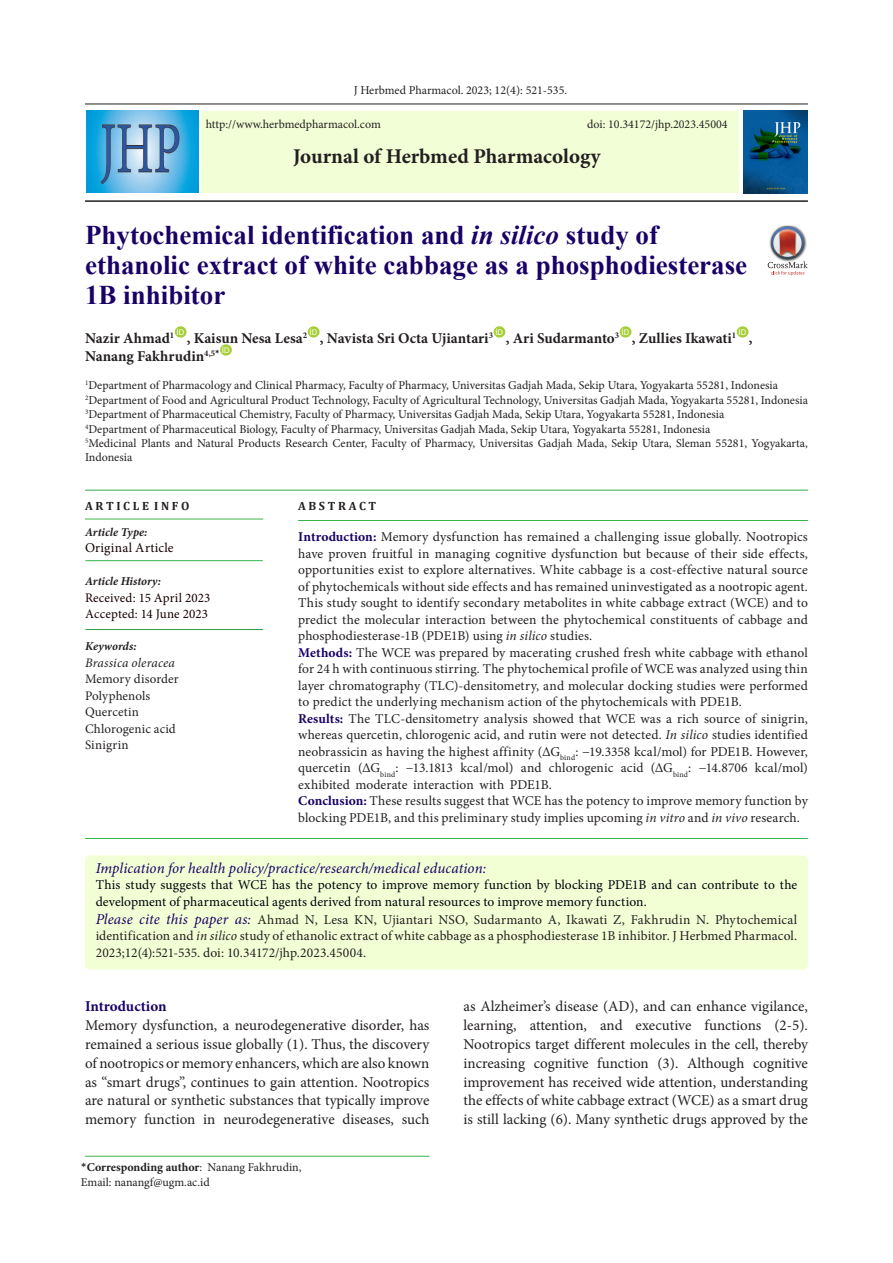
<style>
.page{position:relative;width:893px;height:1263px;background:#fff}
.page>*{position:absolute;margin:0;border:0;box-sizing:border-box;transform-origin:0 0}
.t1{font:700 27px/30px "Times New Roman";color:#190066}
.t2{font:700 21px "Minion Pro";color:#231f20}
.t3{font:15px/18.9px "Minion Pro";color:#231f20;text-align:justify}
.t4{font:700 15px "Minion Pro";color:#231f20}
.abstract{font:italic 15px "Minion Pro";letter-spacing:.005em;color:#190066}
.t5{font:700 15px "Minion Pro";letter-spacing:-.005em;color:#190066}
.abstract-2{font:13.5px/16.5px "Minion Pro";letter-spacing:.005em;color:#231f20;text-align:justify}
.abstract-3{font:13.5px/16.5px "Minion Pro";letter-spacing:.005em;color:#00000b}
.t6{font:13.5px "Minion Pro";letter-spacing:.025em;color:#170000}
.t7{font:13.05px "Minion Pro";letter-spacing:.005em;color:#231f20}
.t8{font:13.05px "Minion Pro";letter-spacing:.005em;color:#170000}
.t9{font:italic 13.05px "Minion Pro";letter-spacing:.015em;color:#231f20}
.t10{font:13.05px "Minion Pro";letter-spacing:.025em;color:#231f20}
.t11{font:12px/14.4px "Minion Pro";color:#231f20}
.t12{font:700 12px "Minion Pro";color:#231f20}
.t13{font:italic 700 12px "Minion Pro";color:#231f20}
.t14{font:700 12px "Cambria";color:#231f20}
.t15{font:7.8px "Arial";color:#fff}
.s1{font-style:italic}
.s2{font-weight:700;color:#190066}
.s3{font-style:italic;font-size:15px;color:#190066}
.s4{font-family:"Calibri";font-weight:400}
.s5{font-weight:400}
</style>
<div class="page">
<hr style="left:85px;top:104px;width:723px;height:1px;background:#231f20">
<hr style="left:85px;top:200px;width:723px;height:2px;background:#231f20">
<div style="left:201px;top:111px;width:538px;height:81px;background:#f2ffd6"></div>
<div style="left:175px;top:326px;width:12px;height:12px;background:#a6ce39;border-radius:50%"></div>
<div style="left:308px;top:326px;width:11px;height:12px;background:#a6ce39;border-radius:50%"></div>
<div style="left:494px;top:326px;width:11px;height:12px;background:#a6ce39;border-radius:50%"></div>
<div style="left:620px;top:326px;width:11px;height:12px;background:#a6ce39;border-radius:50%"></div>
<div style="left:737px;top:326px;width:11px;height:12px;background:#a6ce39;border-radius:50%"></div>
<div style="left:220px;top:344px;width:12px;height:12px;background:#a6ce39;border-radius:50%"></div>
<hr style="left:85px;top:1156px;width:344px;height:1px;background:#3ab54a">
<div style="left:85px;top:855px;width:723px;height:115px;background:#f2ffd5;border-radius:5px"></div>
<hr style="left:298px;top:520px;width:510px;height:1px;background:#35b44a">
<hr style="left:85px;top:490px;width:723px;height:1px;background:#30ad4a">
<hr style="left:85px;top:838px;width:723px;height:1px;background:#35b44a">
<hr style="left:85px;top:519px;width:178px;height:1px;background:#42b649">
<hr style="left:85px;top:629px;width:178px;height:1px;background:#2c9c47">
<hr style="left:85px;top:560px;width:178px;height:1px;background:#35b44a">
<img style="left:744px;top:111px;width:64px;height:83px">
<img style="left:85px;top:111px;width:114px;height:81px">
<img style="left:782px;top:225px;width:12px;height:1px">
<svg style="left:768px;top:226px;width:40px;height:49px"></svg>
<p class="t11" style="left:354px;top:83px;width:215px">J Herbmed Pharmacol. 2023; 12(4): 521-535.</p>
<p class="t11" style="left:206px;top:117px;width:177px">http://www.herbmedpharmacol.com</p>
<p class="t11" style="left:587px;top:117px;width:142px">doi: 10.34172/jhp.2023.45004</p>
<p class="t2" style="left:293px;top:142px;width:309px">Journal of Herbmed Pharmacology</p>
<p class="t1" style="left:85px;top:219px;width:664px">Phytochemical identification and <span class="s1">in silico</span> study of ethanolic extract of white cabbage as a phosphodiesterase<br>1B inhibitor</p>
<p class="t4" style="left:85px;top:328px;width:91px">Nazir Ahmad<sup>1</sup></p>
<p class="t15" style="left:177px;top:327px;width:9px">ID</p>
<p class="t15" style="left:310px;top:327px;width:9px">ID</p>
<p class="t15" style="left:495px;top:327px;width:9px">ID</p>
<p class="t15" style="left:622px;top:327px;width:9px">ID</p>
<p class="t15" style="left:739px;top:327px;width:9px">ID</p>
<p class="t4" style="left:187px;top:328px;width:122px">, Kaisun Nesa Lesa<sup>2</sup></p>
<p class="t4" style="left:320px;top:328px;width:175px">, Navista Sri Octa Ujiantari<sup>3</sup></p>
<p class="t4" style="left:506px;top:328px;width:115px">, Ari Sudarmanto<sup>3</sup></p>
<p class="t4" style="left:632px;top:328px;width:106px">, Zullies Ikawati<sup>1</sup></p>
<p class="t4" style="left:749px;top:328px;width:5px">,</p>
<p class="t4" style="left:85px;top:346px;width:136px">Nanang Fakhrudin<sup>4,5</sup><sup>*</sup></p>
<p class="t15" style="left:222px;top:345px;width:9px">ID</p>
<p class="t11" style="left:85px;top:378px;width:694px"><sup>1</sup>Department of Pharmacology and Clinical Pharmacy, Faculty of Pharmacy, Universitas Gadjah Mada, Sekip Utara, Yogyakarta 55281, Indonesia</p>
<p class="t11" style="left:85px;top:393px;width:724px"><sup>2</sup>Department of Food and Agricultural Product Technology, Faculty of Agricultural Technology, Universitas Gadjah Mada, Yogyakarta 55281, Indonesia</p>
<p class="t11" style="left:85px;top:407px;width:641px"><sup>3</sup>Department of Pharmaceutical Chemistry, Faculty of Pharmacy, Universitas Gadjah Mada, Sekip Utara, Yogyakarta 55281, Indonesia</p>
<p class="t11" style="left:85px;top:422px;width:627px"><sup>4</sup>Department of Pharmaceutical Biology, Faculty of Pharmacy, Universitas Gadjah Mada, Sekip Utara, Yogyakarta 55281, Indonesia</p>
<p class="t11" style="left:85px;top:436px;width:724px"><sup>5</sup>Medicinal Plants and Natural Products Research Center, Faculty of Pharmacy, Universitas Gadjah Mada, Sekip Utara, Sleman 55281, Yogyakarta,<br>Indonesia</p>
<p class="t14" style="left:85px;top:498px;width:106px">A R T I C L E I N F O</p>
<p class="t13" style="left:85px;top:523px;width:64px">Article Type:</p>
<p class="t6" style="left:85px;top:539px;width:90px">Original Article</p>
<p class="t13" style="left:85px;top:573px;width:78px">Article History:</p>
<p class="t8" style="left:85px;top:589px;width:127px">Received: 15 April 2023</p>
<p class="t8" style="left:85px;top:605px;width:125px">Accepted: 14 June 2023</p>
<p class="t13" style="left:85px;top:638px;width:53px">Keywords:</p>
<p class="t9" style="left:85px;top:653px;width:91px">Brassica oleracea</p>
<p class="t7" style="left:85px;top:670px;width:95px">Memory disorder</p>
<p class="t7" style="left:85px;top:687px;width:67px">Polyphenols</p>
<p class="t7" style="left:85px;top:703px;width:56px">Quercetin</p>
<p class="t7" style="left:85px;top:720px;width:92px">Chlorogenic acid</p>
<p class="t10" style="left:85px;top:736px;width:45px">Sinigrin</p>
<p class="t14" style="left:298px;top:498px;width:80px">A B S T R A C T</p>
<p class="abstract-2" style="left:298px;top:529px;width:511px"><span class="s2">Introduction:</span> Memory dysfunction has remained a challenging issue globally. Nootropics have proven fruitful in managing cognitive dysfunction but because of their side effects, opportunities exist to explore alternatives. White cabbage is a cost-effective natural source of phytochemicals without side effects and has remained uninvestigated as a nootropic agent.<br>This study sought to identify secondary metabolites in white cabbage extract (WCE) and to predict the molecular interaction between the phytochemical constituents of cabbage and phosphodiesterase-1B (PDE1B) using <span class="s1">in silico</span> studies.</p>
<p class="abstract-2" style="left:298px;top:644px;width:511px"><span class="s2">Methods:</span> The WCE was prepared by macerating crushed fresh white cabbage with ethanol for 24 h with continuous stirring. The phytochemical profile of WCE was analyzed using thin layer chromatography (TLC)-densitometry, and molecular docking studies were performed to predict the underlying mechanism action of the phytochemicals with PDE1B.</p>
<p class="abstract-2" style="left:298px;top:710px;width:511px"><span class="s2">Results:</span> The TLC-densitometry analysis showed that WCE was a rich source of sinigrin, whereas quercetin, chlorogenic acid, and rutin were not detected. <span class="s1">In silico</span> studies identified neobrassicin as having the highest affinity (∆G<sub>bind</sub>: −19.3358 kcal/mol) for PDE1B. However, quercetin (∆G<sub>bind</sub>: −13.1813 kcal/mol) and chlorogenic acid (∆G<sub>bind</sub>: −14.8706 kcal/mol) exhibited moderate interaction with PDE1B.</p>
<p class="abstract-2" style="left:298px;top:793px;width:511px"><span class="s2">Conclusion:</span> These results suggest that WCE has the potency to improve memory function by blocking PDE1B, and this preliminary study implies upcoming <span class="s1">in vitro</span> and <span class="s1">in vivo</span> research.</p>
<p class="abstract" style="left:96px;top:858px;width:392px">Implication for health policy/practice/research/medical education:</p>
<p class="abstract-3" style="left:96px;top:877px;width:703px">This study suggests that WCE has the potency to improve memory function by blocking PDE1B and can contribute to the development of pharmaceutical agents derived from natural resources to improve memory function.</p>
<p class="abstract-2" style="left:96px;top:911px;width:703px"><span class="s3">Please cite this paper as:</span> Ahmad N, Lesa KN, Ujiantari NSO, Sudarmanto A, Ikawati Z, Fakhrudin N. Phytochemical identification and <span class="s1">in silico</span> study of ethanolic extract of white cabbage as a phosphodiesterase 1B inhibitor. J Herbmed Pharmacol.<br>2023;12(4):521-535. doi: 10.34172/jhp.2023.45004.</p>
<p class="t5" style="left:85px;top:995px;width:83px">Introduction</p>
<p class="t3" style="left:85px;top:1016px;width:346px">Memory dysfunction, a neurodegenerative disorder, has remained a serious issue globally (1). Thus, the discovery of nootropics or memory enhancers, which are also known as “smart drugs”, continues to gain attention. Nootropics are natural or synthetic substances that typically improve memory function in neurodegenerative diseases, such</p>
<p class="t12" style="left:81px;top:1159px;width:222px"><span class="s4">*</span>Corresponding author<span class="s5">: Nanang Fakhrudin,</span></p>
<p class="t11" style="left:81px;top:1175px;width:130px">Email: nanangf@ugm.ac.id</p>
<p class="t3" style="left:463px;top:997px;width:346px">as Alzheimer’s disease (AD), and can enhance vigilance, learning, attention, and executive functions (2-5).<br>Nootropics target different molecules in the cell, thereby increasing cognitive function (3). Although cognitive improvement has received wide attention, understanding the effects of white cabbage extract (WCE) as a smart drug is still lacking (6). Many synthetic drugs approved by the</p>
</div>
